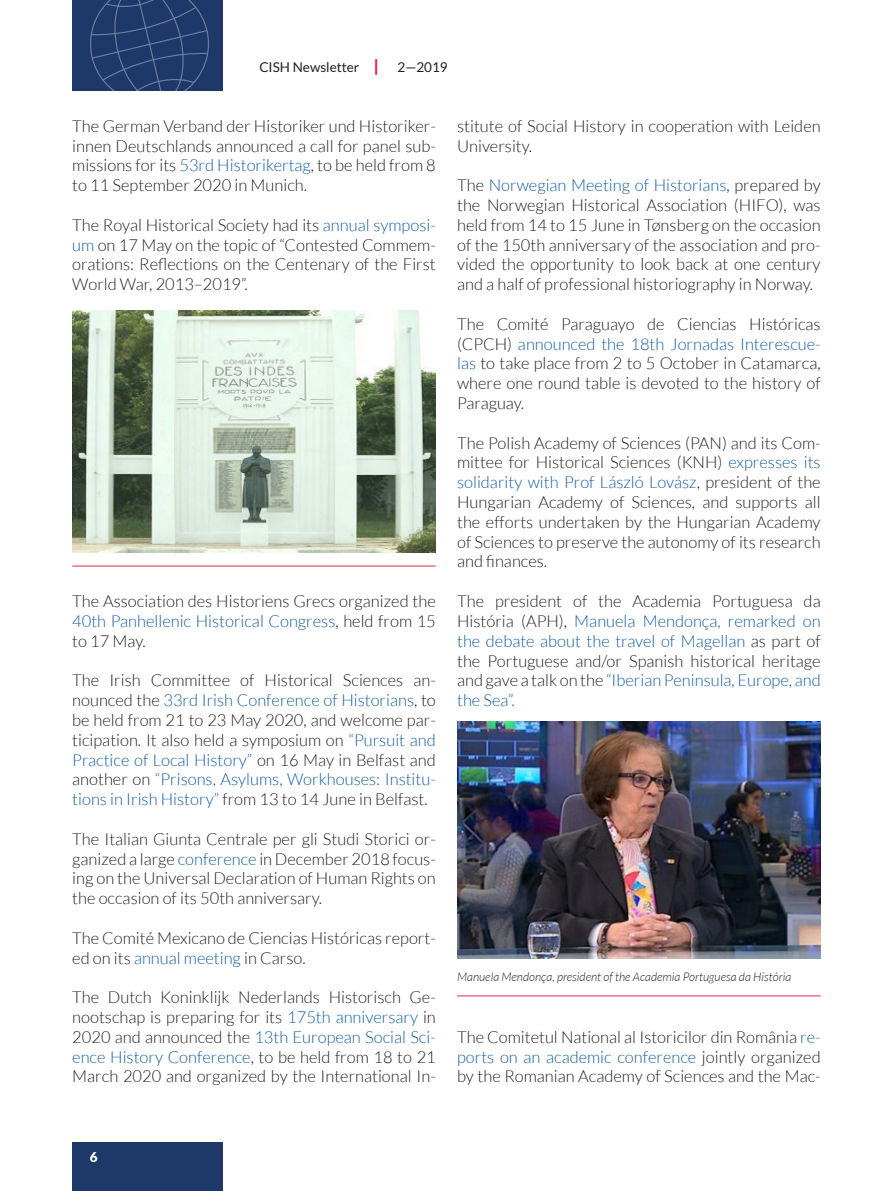
<style>
.page{position:relative;width:893px;height:1191px;background:#fff}
.page>*{position:absolute;margin:0;border:0;box-sizing:border-box;transform-origin:0 0}
.Copy_Englisch{font:300 16.5px/19.8px "Lato";color:#231f20;text-align:justify}
.t1{font:13.5px "Lato";color:#231f20}
.t2{font:900 13.5px "Lato";color:#fff}
.t3{font:italic 300 12px "Lato";color:#231f20}
.s1{font-weight:900;font-size:16.35px;color:#df254a}
.s2{color:#175d9e}
</style>
<div class="page">
<div style="left:72px;top:0;width:151px;height:91px;background:#1e386a"></div>
<div style="left:72px;top:1141px;width:151px;height:50px;background:#1e386a"></div>
<svg style="left:90px;top:0;width:119px;height:91px"></svg>
<img style="left:72px;top:310px;width:364px;height:242px">
<img style="left:457px;top:721px;width:364px;height:237px">
<hr style="left:72px;top:565px;width:364px;height:1px;background:#df254a">
<hr style="left:457px;top:995px;width:364px;height:1px;background:#df254a">
<p class="t1" style="left:259px;top:60px;width:190px">CISH Newsletter <span class="s1">|</span> 2—2019</p>
<p class="Copy_Englisch" style="left:72px;top:116px;width:365px">The German Verband der Historiker und Historiker&shy;innen Deutschlands announced a call for panel sub&shy;missions for its <span class="s2">53rd Historikertag</span>, to be held from 8 to 11 September 2020 in Munich.</p>
<p class="Copy_Englisch" style="left:72px;top:215px;width:365px">The Royal Historical Society had its <span class="s2">annual symposi&shy;um</span> on 17 May on the topic of “Contested Commem&shy;orations: Reflections on the Centenary of the First World War, 2013–2019”.</p>
<p class="Copy_Englisch" style="left:72px;top:591px;width:365px">The Association des Historiens Grecs organized the <span class="s2">40th Panhellenic Historical Congress</span>, held from 15 to 17 May.</p>
<p class="Copy_Englisch" style="left:72px;top:670px;width:365px">The Irish Committee of Historical Sciences an&shy;nounced the <span class="s2">33rd Irish Conference of Historians</span>, to be held from 21 to 23 May 2020, and welcome par&shy;ticipation. It also held a symposium on <span class="s2">“Pursuit and Practice of Local History”</span> on 16 May in Belfast and another on <span class="s2">“Prisons, Asylums, Workhouses: Institu&shy;tions in Irish History”</span> from 13 to 14 June in Belfast.</p>
<p class="Copy_Englisch" style="left:72px;top:829px;width:365px">The Italian Giunta Centrale per gli Studi Storici or&shy;ganized a large <span class="s2">conference</span> in December 2018 focus&shy;ing on the Universal Declaration of Human Rights on the occasion of its 50th anniversary.</p>
<p class="Copy_Englisch" style="left:72px;top:928px;width:365px">The Comité Mexicano de Ciencias Históricas report&shy;ed on its <span class="s2">annual meeting</span> in Carso.</p>
<p class="Copy_Englisch" style="left:72px;top:987px;width:365px">The Dutch Koninklijk Nederlands Historisch Ge&shy;nootschap is preparing for its <span class="s2">175th anniversary</span> in 2020 and announced the <span class="s2">13th European Social Sci&shy;ence History Conference</span>, to be held from 18 to 21<br>March 2020 and organized by the International In-</p>
<p class="Copy_Englisch" style="left:457px;top:116px;width:365px">stitute of Social History in cooperation with Leiden<br>University.</p>
<p class="Copy_Englisch" style="left:457px;top:175px;width:365px">The <span class="s2">Norwegian Meeting of Historians</span>, prepared by the Norwegian Historical Association (HIFO), was held from 14 to 15 June in Tønsberg on the occasion of the 150th anniversary of the association and pro&shy;vided the opportunity to look back at one century and a half of professional historiography in Norway.</p>
<p class="Copy_Englisch" style="left:457px;top:314px;width:365px">The Comité Paraguayo de Ciencias Históricas (CPCH) <span class="s2">announced the 18th Jornadas Interescue&shy;las</span> to take place from 2 to 5 October in Catamarca, where one round table is devoted to the history of Paraguay.</p>
<p class="Copy_Englisch" style="left:457px;top:433px;width:365px">The Polish Academy of Sciences (PAN) and its Com&shy;mittee for Historical Sciences (KNH) <span class="s2">expresses its solidarity with Prof László Lovász</span>, president of the Hungarian Academy of Sciences, and supports all the efforts undertaken by the Hungarian Academy of Sciences to preserve the autonomy of its research and finances.</p>
<p class="Copy_Englisch" style="left:457px;top:591px;width:365px">The president of the Academia Portuguesa da História (APH), <span class="s2">Manuela Mendonça, remarked on the debate about the travel of Magellan</span> as part of the Portuguese and/or Spanish historical heritage and gave a talk on the <span class="s2">“Iberian Peninsula, Europe, and the Sea”.</span></p>
<p class="t3" style="left:457px;top:970px;width:336px">Manuela Mendonça, president of the Academia Portuguesa da História</p>
<p class="Copy_Englisch" style="left:457px;top:1027px;width:365px">The Comitetul National al Istoricilor din România <span class="s2">re&shy;ports on an academic conference</span> jointly organized by the Romanian Academy of Sciences and the Mac-</p>
<p class="t2" style="left:90px;top:1148px;width:9px">6</p>
</div>
